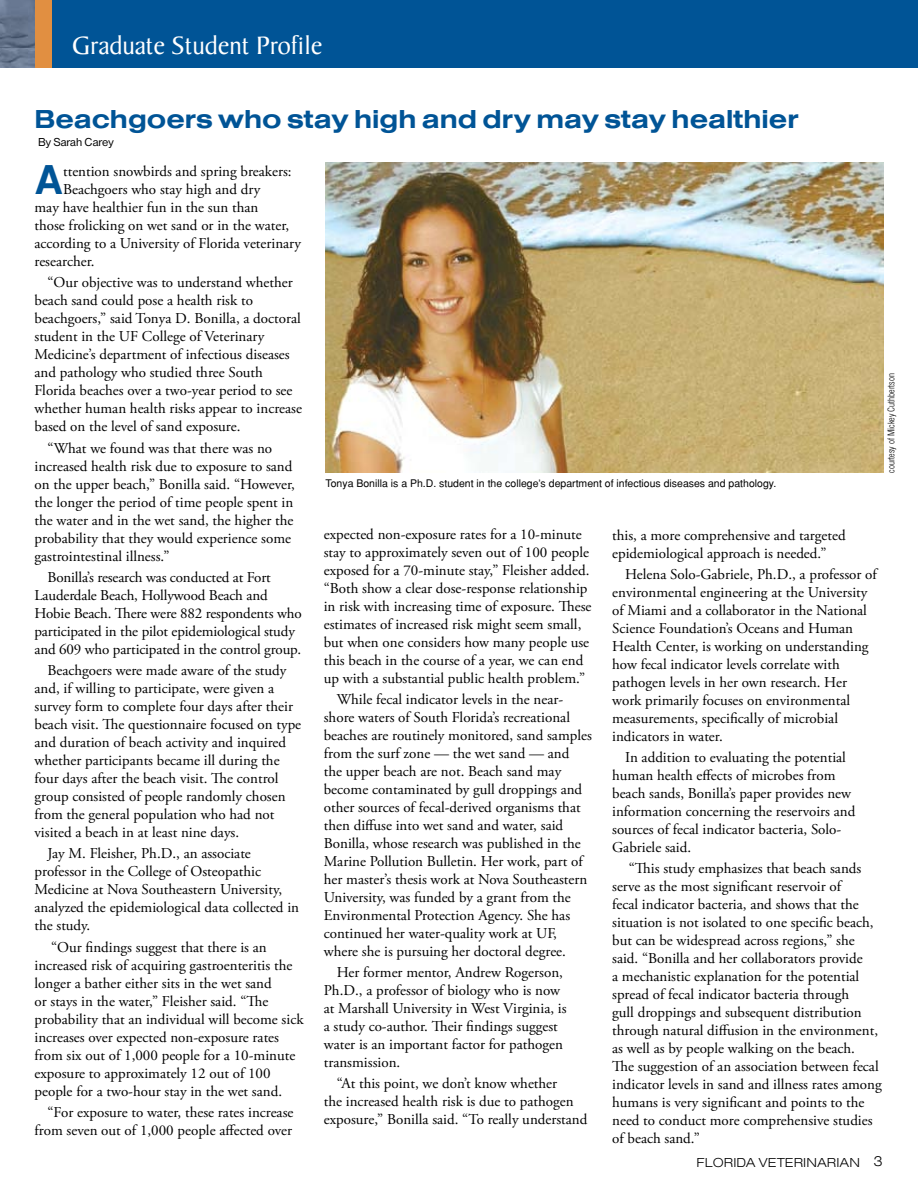
<style>
.page{position:relative;width:918px;height:1188px;background:#fff}
.page>*{position:absolute;margin:0;border:0;box-sizing:border-box;transform-origin:0 0}
.t1{font:700 39.75px "Helvetica";color:#005496}
.t2{font:27px "Helvetica Bld Ext";color:#005496}
.t3{font:27px "Baker Signet";color:#fff}
.t4{font:15px/18px "Adobe Garamond Pro";color:#000}
.t5{font:13.5px "Helvetica Lgt Ext";color:#000}
.t6{font:12px "Helvetica Rmn";color:#000}
.t7{font:10.5px "Helvetica";color:#000}
.t8{font:300 condensed 9px "Helvetica";color:#000}
.s1{font-size:15px}
</style>
<div class="page">
<img style="left:0;top:0;width:35px;height:67px">
<div style="left:35px;top:0;width:17px;height:67px;background:#e18f41"></div>
<div style="left:52px;top:0;width:866px;height:67px;background:#005496"></div>
<img style="left:326px;top:162px;width:557px;height:310px">
<h2 class="t3" style="left:72px;top:31px;width:252px">Graduate Student Profile</h2>
<h2 class="t2" style="left:34px;top:101px;width:766px">Beachgoers who stay high and dry may stay healthier</h2>
<p class="t6" style="left:38px;top:134px;width:77px">By Sarah Carey</p>
<h1 class="t1" style="left:34px;top:157px;width:30px">A</h1>
<p class="t4" style="left:63px;top:163px;width:230px">ttention snowbirds and spring breakers:</p>
<p class="t4" style="left:63px;top:181px;width:199px">Beachgoers who stay high and dry</p>
<p class="t4" style="left:35px;top:199px;width:225px">may have healthier fun in the sun than</p>
<p class="t4" style="left:35px;top:217px;width:256px">those frolicking on wet sand or in the water,</p>
<p class="t4" style="left:35px;top:235px;width:268px">according to a University of Florida veterinary</p>
<p class="t4" style="left:35px;top:253px;width:62px">researcher.</p>
<p class="t4" style="left:35px;top:274px;width:269px;text-indent:13px">“Our objective was to understand whether beach sand could pose a health risk to beachgoers,” said Tonya D. Bonilla, a doctoral student in the UF College of Veterinary Medicine’s department of infectious diseases and pathology who studied three South Florida beaches over a two-year period to see whether human health risks appear to increase based on the level of sand exposure.</p>
<p class="t4" style="left:35px;top:440px;width:262px;text-indent:13px">“What we found was that there was no increased health risk due to exposure to sand on the upper beach,” Bonilla said. “However, the longer the period of time people spent in the water and in the wet sand, the higher the probability that they would experience some gastrointestinal illness.”</p>
<p class="t4" style="left:35px;top:569px;width:269px;text-indent:13px">Bonilla’s research was conducted at Fort Lauderdale Beach, Hollywood Beach and Hobie Beach. There were 882 respondents who participated in the pilot epidemiological study and 609 who participated in the control group.</p>
<p class="t4" style="left:35px;top:662px;width:268px;text-indent:13px">Beachgoers were made aware of the study and, if willing to participate, were given a survey form to complete four days after their beach visit. The questionnaire focused on type and duration of beach activity and inquired whether participants became ill during the four days after the beach visit. The control group consisted of people randomly chosen from the general population who had not visited a beach in at least nine days.</p>
<p class="t4" style="left:35px;top:845px;width:266px;text-indent:13px">Jay M. Fleisher, Ph.D., an associate professor in the College of Osteopathic Medicine at Nova Southeastern University, analyzed the epidemiological data collected in the study.</p>
<p class="t4" style="left:35px;top:938px;width:271px;text-indent:17px">“Our findings suggest that there is an increased risk of acquiring gastroenteritis the longer a bather either sits in the wet sand<br>or stays in the water,” Fleisher said. “The probability that an individual will become sick increases over expected non-exposure rates from six out of 1,000 people for a 10-minute exposure to approximately 12 out of 100 people for a two-hour stay in the wet sand.</p>
<p class="t4" style="left:35px;top:1104px;width:260px;text-align:right">“For exposure to water, these rates increase from seven out of 1,000 people affected over</p>
<p class="t8" style="left:886px;top:472px;width:101px;rotate:-90deg">courtesy of Mickey Cuthbertson</p>
<p class="t7" style="left:326px;top:477px;width:452px">Tonya Bonilla is a Ph.D. student in the college’s department of infectious diseases and pathology.</p>
<p class="t4" style="left:324px;top:525px;width:269px">expected non-exposure rates for a 10-minute stay to approximately seven out of 100 people exposed for a 70-minute stay,” Fleisher added. “Both show a clear dose-response relationship in risk with increasing time of exposure. These estimates of increased risk might seem small, but when one considers how many people use this beach in the course of a year, we can end up with a substantial public health problem.”</p>
<p class="t4" style="left:324px;top:691px;width:270px;text-indent:13px">While fecal indicator levels in the near&shy;shore waters of South Florida’s recreational beaches are routinely monitored, sand samples from the surf zone — the wet sand — and<br>the upper beach are not. Beach sand may become contaminated by gull droppings and other sources of fecal-derived organisms that then diffuse into wet sand and water, said Bonilla, whose research was published in the Marine Pollution Bulletin. Her work, part of her master’s thesis work at Nova Southeastern University, was funded by a grant from the Environmental Protection Agency. She has continued her water-quality work at UF, where she is pursuing her doctoral degree.</p>
<p class="t4" style="left:324px;top:964px;width:244px;text-indent:13px">Her former mentor, Andrew Rogerson, Ph.D., a professor of biology who is now at Marshall University in West Virginia, is a study co-author. Their findings suggest water is an important factor for pathogen transmission.</p>
<p class="t4" style="left:324px;top:1075px;width:265px;text-indent:13px">“At this point, we don’t know whether<br>the increased health risk is due to pathogen exposure,” Bonilla said. “To really understand</p>
<p class="t4" style="left:612px;top:526px;width:235px">this, a more comprehensive and targeted epidemiological approach is needed.”</p>
<p class="t4" style="left:612px;top:566px;width:266px;text-indent:13px">Helena Solo-Gabriele, Ph.D., a professor of environmental engineering at the University of Miami and a collaborator in the National Science Foundation’s Oceans and Human Health Center, is working on understanding how fecal indicator levels correlate with pathogen levels in her own research. Her work primarily focuses on environmental measurements, specifically of microbial indicators in water.</p>
<p class="t4" style="left:612px;top:749px;width:245px;text-indent:13px">In addition to evaluating the potential human health effects of microbes from beach sands, Bonilla’s paper provides new information concerning the reservoirs and sources of fecal indicator bacteria, Solo-Gabriele said.</p>
<p class="t4" style="left:612px;top:860px;width:271px;text-indent:17px">“This study emphasizes that beach sands serve as the most significant reservoir of<br>fecal indicator bacteria, and shows that the situation is not isolated to one specific beach, but can be widespread across regions,” she said. “Bonilla and her collaborators provide<br>a mechanistic explanation for the potential spread of fecal indicator bacteria through<br>gull droppings and subsequent distribution through natural diffusion in the environment, as well as by people walking on the beach.<br>The suggestion of an association between fecal indicator levels in sand and illness rates among humans is very significant and points to the need to conduct more comprehensive studies of beach sand.”</p>
<p class="t5" style="left:696px;top:1153px;width:188px">FLORIDA VETERINARIAN <span class="s1">3</span></p>
</div>
